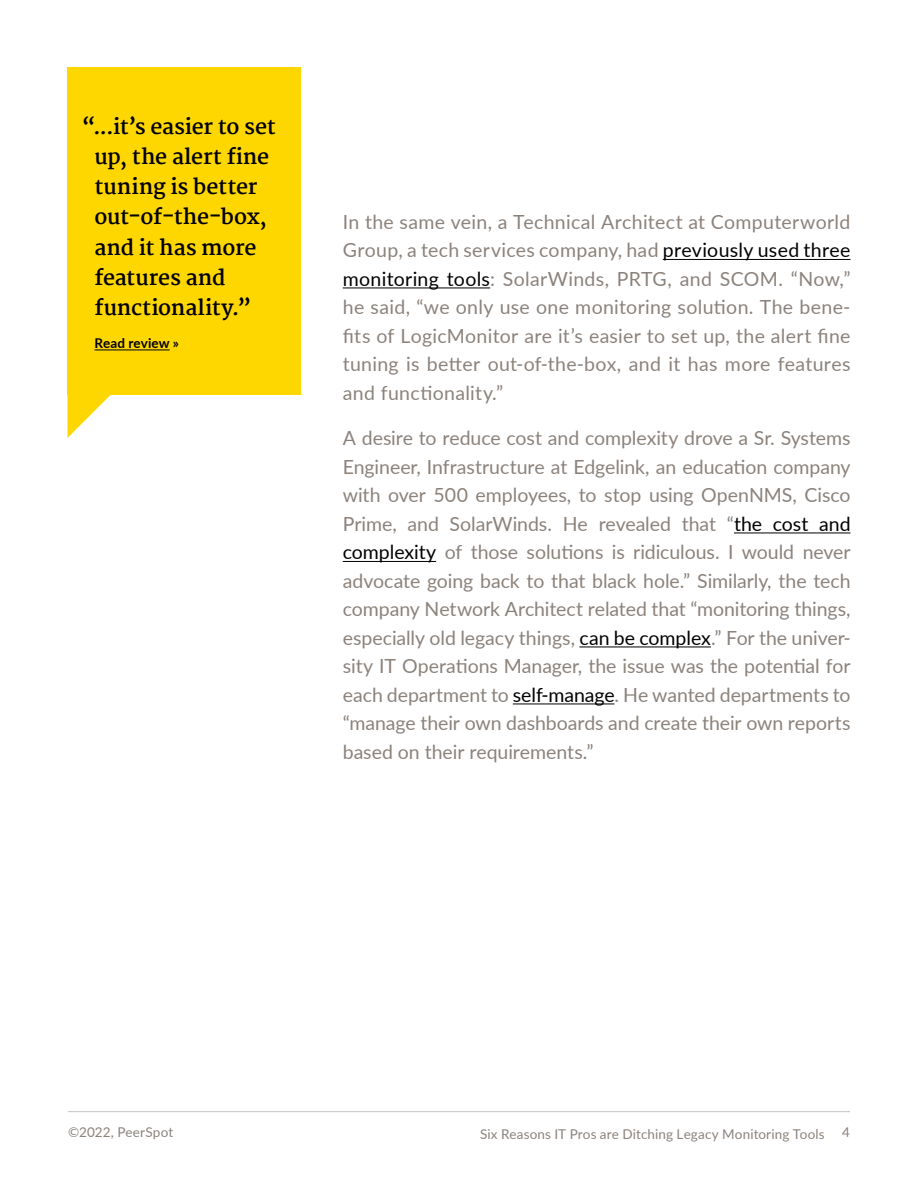
<style>
.page{position:relative;width:918px;height:1188px;background:#fff}
.page>*{position:absolute;margin:0;border:0;box-sizing:border-box;transform-origin:0 0}
.t1{font:700 21px/30px "Martel";letter-spacing:-.01em;color:#000}
.t2{font:19.5px/28.5px "Lato";letter-spacing:.01em;color:#8b827b;text-align:justify}
.t3{font:13.5px "Lato";letter-spacing:.01em;color:#8b827b}
.t4{font:700 13.5px "Lato";letter-spacing:.01em;color:#000}
.s1{color:#000}
</style>
<div class="page">
<hr style="left:68px;top:1111px;width:782px;height:1px;background:#c5c1bd">
<hr style="left:663px;top:259px;width:187px;height:1px;background:#000">
<hr style="left:343px;top:288px;width:147px;height:1px;background:#000">
<hr style="left:734px;top:533px;width:117px;height:1px;background:#000">
<hr style="left:343px;top:561px;width:93px;height:1px;background:#000">
<hr style="left:579px;top:647px;width:132px;height:1px;background:#000">
<hr style="left:513px;top:704px;width:101px;height:1px;background:#000">
<div style="left:68px;top:68px;width:233px;height:327px;background:#ffd700"></div>
<svg style="left:68px;top:395px;width:43px;height:43px"></svg>
<hr style="left:94px;top:350px;width:76px;height:1px;background:#000">
<p class="t1" style="left:94px;top:112px;width:183px;text-indent:-13px">“...it’s easier to set up, the alert fine tuning is better out-of-the-box, and it has more features and functionality.”</p>
<p class="t4" style="left:94px;top:333px;width:86px">Read review »</p>
<p class="t2" style="left:343px;top:207px;width:509px">In the same vein, a Technical Architect at Computerworld Group, a tech services company, had <span class="s1">previously used three monitoring tools</span>: SolarWinds, PRTG, and SCOM. “Now,” he said, “we only use one monitoring solution. The bene&shy;fits of LogicMonitor are it’s easier to set up, the alert fine tuning is better out-of-the-box, and it has more features and functionality.”</p>
<p class="t2" style="left:343px;top:423px;width:509px">A desire to reduce cost and complexity drove a Sr. Systems Engineer, Infrastructure at Edgelink, an education company with over 500 employees, to stop using OpenNMS, Cisco Prime, and SolarWinds. He revealed that “<span class="s1">the cost and complexity</span> of those solutions is ridiculous. I would never advocate going back to that black hole.” Similarly, the tech company Network Architect related that “monitoring things, especially old legacy things, <span class="s1">can be complex</span>.” For the univer&shy;sity IT Operations Manager, the issue was the potential for each department to <span class="s1">self-manage</span>. He wanted departments to “manage their own dashboards and create their own reports based on their requirements.”</p>
<p class="t3" style="left:68px;top:1122px;width:107px">©2022, PeerSpot</p>
<p class="t3" style="left:480px;top:1124px;width:346px">Six Reasons IT Pros are Ditching Legacy Monitoring Tools</p>
<p class="t3" style="left:842px;top:1122px;width:9px">4</p>
</div>
